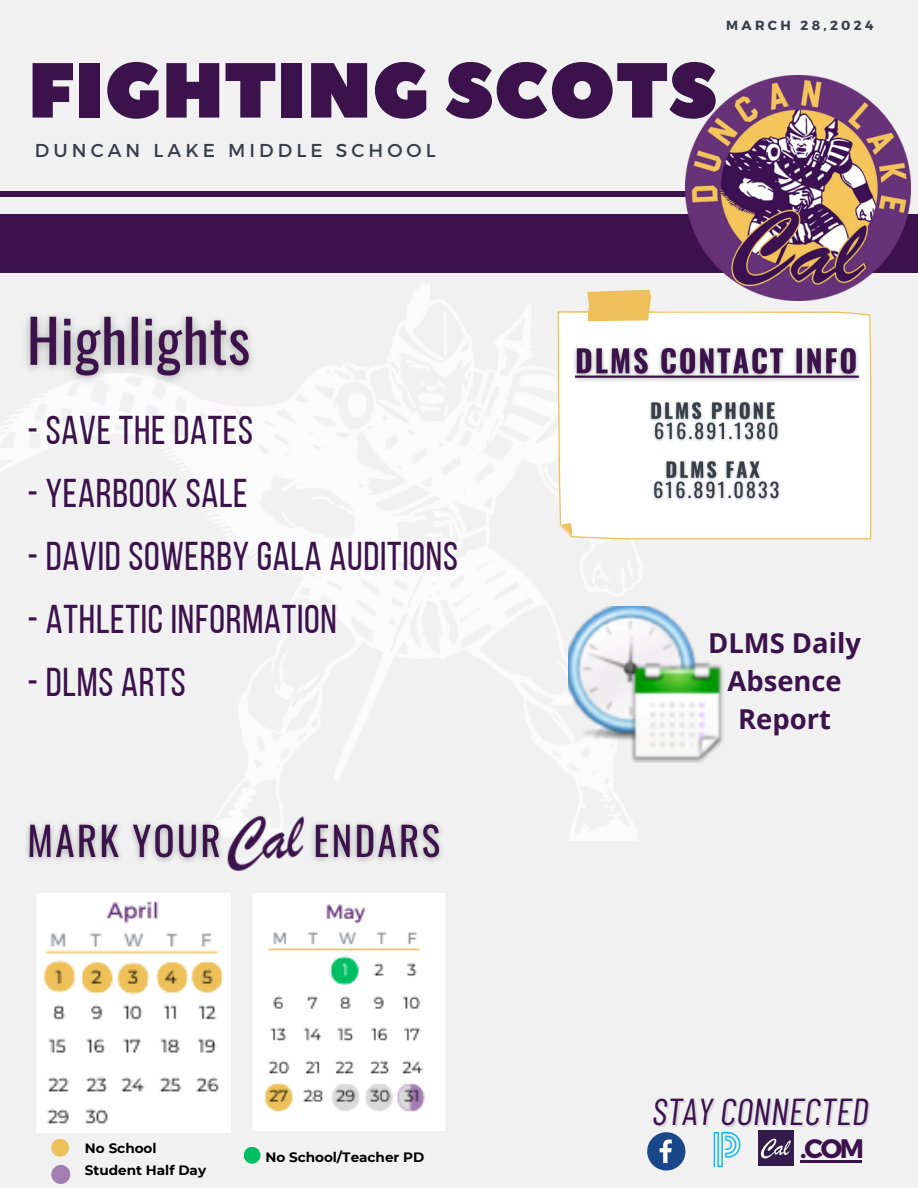
<style>
.page{position:relative;width:918px;height:1188px;background:#f1f1f1}
.page>*{position:absolute;margin:0;border:0;box-sizing:border-box;transform-origin:0 0}
.t1{font:77.85px "Peace Sans";color:#3b124c}
.t2{font:40.05px "Bebas Neue";letter-spacing:.02em;color:#3b124c}
.t3{font:italic 37.5px "Barlow Condensed";color:#3b124c}
.t4{font:700 27.45px/38.2px "Open Sans";color:#3b124c;text-align:center}
.t5{font:700 26.7px "Montserrat";color:#3b124c}
.t6{font:18.6px "Montserrat";letter-spacing:.22em;color:#383e48}
.t7{font:700 13.65px "Montserrat";color:#000}
.t8{font:700 13.2px "Montserrat";letter-spacing:.25em;color:#383e48}
</style>
<div class="page">
<svg style="left:647px;top:1132px;width:38px;height:38px"></svg>
<img style="left:713px;top:1132px;width:28px;height:36px">
<img style="left:759px;top:1131px;width:35px;height:34px">
<hr style="left:800px;top:1161px;width:62px;height:2px;background:#3b124c">
<div style="left:558px;top:311px;width:313px;height:229px;background:#fff"></div>
<svg style="left:587px;top:290px;width:64px;height:31px;background:#edc363"></svg>
<div style="left:0;top:191px;width:752px;height:6px;background:#3b124c"></div>
<div style="left:0;top:214px;width:918px;height:59px;background:#3b124c"></div>
<img style="left:569px;top:606px;width:154px;height:157px">
<img style="left:685px;top:75px;width:225px;height:225px">
<img style="left:645px;top:396px;width:140px;height:110px">
<img style="left:567px;top:338px;width:298px;height:49px">
<img style="left:26px;top:823px;width:416px;height:39px">
<img style="left:215px;top:815px;width:104px;height:56px">
<img style="left:36px;top:894px;width:195px;height:238px">
<div style="left:51px;top:1139px;width:18px;height:18px;background:#edc059;border-radius:50%"></div>
<div style="left:51px;top:1165px;width:19px;height:19px;background:#a37eb2;border-radius:50%"></div>
<div style="left:244px;top:1147px;width:17px;height:17px;background:#00bf63;border-radius:50%"></div>
<img style="left:252px;top:893px;width:192px;height:237px">
<img style="left:26px;top:316px;width:227px;height:66px">
<p class="t8" style="left:726px;top:17px;width:149px">MARCH 28,2024</p>
<p class="t1" style="left:28px;top:39px;width:691px">FIGHTING SCOTS</p>
<p class="t6" style="left:35px;top:139px;width:402px">DUNCAN LAKE MIDDLE SCHOOL</p>
<p class="t2" style="left:28px;top:414px;width:227px">- SAVE THE DATES</p>
<p class="t2" style="left:28px;top:477px;width:222px">- YEARBOOK SALE</p>
<p class="t2" style="left:28px;top:540px;width:432px">- DAVID SOWERBY GALA AUDITIONS</p>
<p class="t2" style="left:28px;top:603px;width:311px">- ATHLETIC INFORMATION</p>
<p class="t2" style="left:28px;top:666px;width:160px">- DLMS ARTS</p>
<p class="t7" style="left:85px;top:1139px;width:73px">No School</p>
<p class="t7" style="left:85px;top:1162px;width:123px">Student Half Day</p>
<p class="t7" style="left:265px;top:1149px;width:161px">No School/Teacher PD</p>
<p class="t4" style="left:708px;top:623px;width:154px">DLMS Daily<br>Absence<br>Report</p>
<h6 class="t3" style="left:652px;top:1087px;width:218px">STAY CONNECTED</h6>
<p class="t5" style="left:800px;top:1131px;width:65px">.COM</p>
</div>
